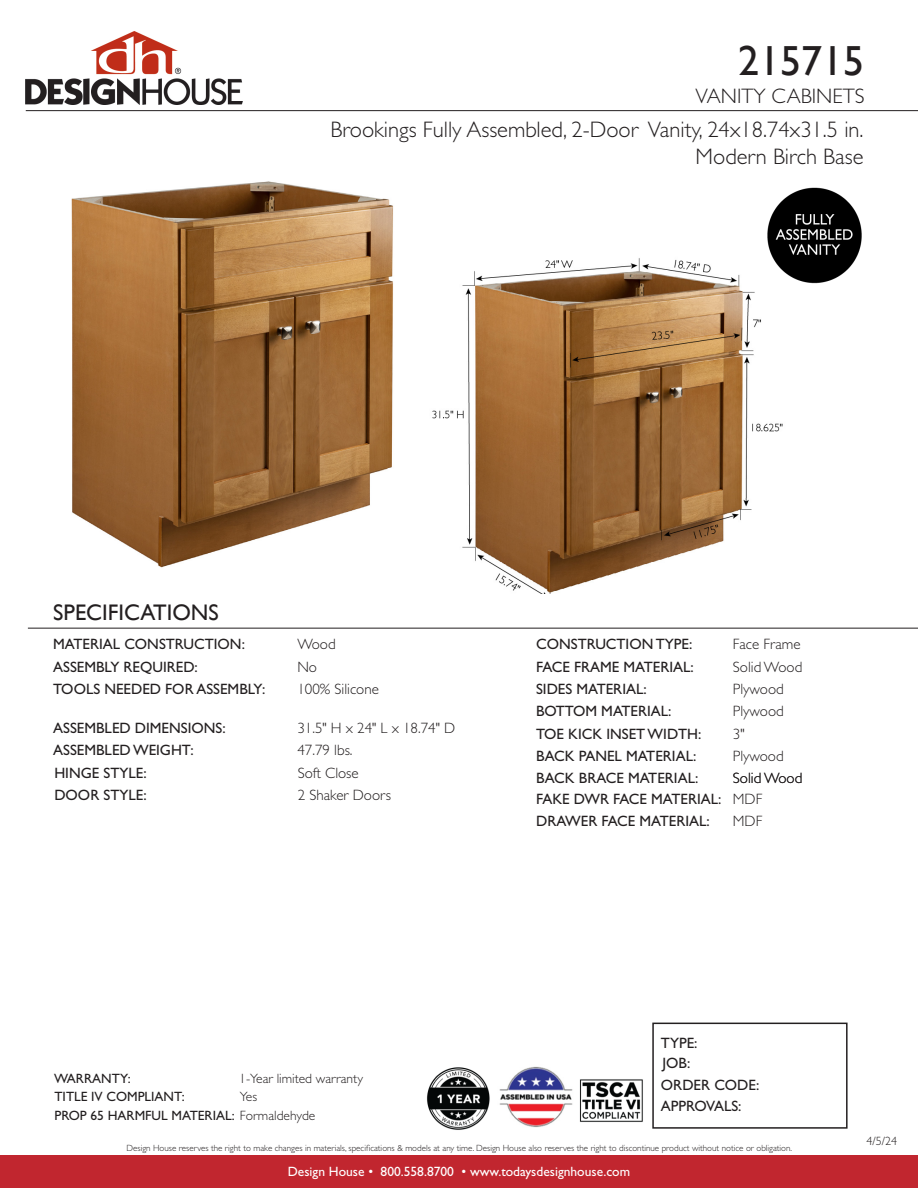
<style>
.page{position:relative;width:918px;height:1188px;background:#fff}
.page>*{position:absolute;margin:0;border:0;box-sizing:border-box;transform-origin:0 0}
.t1{font:42px "Gill Sans";color:#231f20}
.t2{font:300 22.5px "Gill Sans Std";color:#231f20}
.t3{font:22.5px "Gill Sans";color:#231f20}
.t4{font:300 21px "Gill Sans Std";color:#231f20}
.t5{font:15px "Gill Sans Std";color:#231f20}
.t6{font:300 15px "Gill Sans Std";color:#231f20}
.t7{font:13.5px "Gill Sans Std";color:#231f20}
.t8{font:13.5px "Gill Sans Std";color:#fff}
.t9{font:300 13.5px "Gill Sans Std";color:#231f20}
.t10{font:300 12px "Gill Sans Std";color:#231f20}
.t11{font:300 9px "Gill Sans Std";color:#231f20}
.s1{font-family:"Gill Sans"}
.s2{font-weight:300}
</style>
<div class="page">
<img style="left:71px;top:181px;width:322px;height:387px">
<div style="left:0;top:1156px;width:918px;height:32px;background:#c1262f"></div>
<img style="left:26px;top:32px;width:217px;height:73px">
<div style="left:652px;top:1023px;width:196px;height:106px;border:2px solid #231f20"></div>
<hr style="left:28px;top:628px;width:890px;height:1px;background:#231f20">
<img style="left:579px;top:1079px;width:64px;height:43px">
<img style="left:499px;top:1066px;width:74px;height:62px">
<img style="left:427px;top:1067px;width:63px;height:63px">
<hr style="left:26px;top:110px;width:892px;height:1px;background:#231f20">
<img style="left:432px;top:258px;width:351px;height:336px">
<img style="left:766px;top:187px;width:96px;height:98px">
<p class="t1" style="left:738px;top:36px;width:127px">215715</p>
<p class="t4" style="left:696px;top:84px;width:170px">VANITY CABINETS</p>
<p class="t2" style="left:330px;top:117px;width:535px">Brookings Fully Assembled, 2-Door Vanity, 24x18.74x31.5 <span class="s1">in.</span></p>
<p class="t2" style="left:696px;top:144px;width:169px">Modern Birch Base</p>
<p class="t3" style="left:53px;top:599px;width:167px">SPECIFICATIONS</p>
<p class="t5" style="left:53px;top:635px;width:193px">MATERIAL CONSTRUCTION:</p>
<p class="t5" style="left:53px;top:658px;width:146px">ASSEMBLY REQUIRED:</p>
<p class="t5" style="left:53px;top:680px;width:214px">TOOLS NEEDED FOR ASSEMBLY:</p>
<p class="t5" style="left:53px;top:720px;width:174px">ASSEMBLED DIMENSIONS:</p>
<p class="t5" style="left:53px;top:742px;width:142px">ASSEMBLED WEIGHT:</p>
<p class="t5" style="left:54px;top:764px;width:94px">HINGE STYLE:</p>
<p class="t5" style="left:54px;top:786px;width:94px">DOOR STYLE:</p>
<p class="t6" style="left:297px;top:635px;width:40px">Wood</p>
<p class="t6" style="left:297px;top:658px;width:21px">No</p>
<p class="t6" style="left:297px;top:680px;width:83px">100% Silicone</p>
<p class="t6" style="left:297px;top:720px;width:159px">31.5" H x 24" L x 18.74" D</p>
<p class="t6" style="left:297px;top:742px;width:57px">47.79 lbs.</p>
<p class="t6" style="left:298px;top:764px;width:63px">Soft Close</p>
<p class="t6" style="left:298px;top:786px;width:95px">2 Shaker Doors</p>
<p class="t5" style="left:536px;top:636px;width:158px">CONSTRUCTION TYPE:</p>
<p class="t6" style="left:733px;top:636px;width:69px">Face Frame</p>
<p class="t5" style="left:536px;top:658px;width:159px">FACE FRAME MATERIAL:</p>
<p class="t5" style="left:536px;top:680px;width:112px">SIDES MATERIAL:</p>
<p class="t6" style="left:733px;top:658px;width:71px">Solid Wood</p>
<p class="t6" style="left:733px;top:680px;width:52px">Plywood</p>
<p class="t5" style="left:536px;top:703px;width:137px">BOTTOM MATERIAL:</p>
<p class="t6" style="left:733px;top:703px;width:52px">Plywood</p>
<p class="t5" style="left:536px;top:725px;width:167px">TOE KICK INSET WIDTH:</p>
<p class="t6" style="left:733px;top:725px;width:13px">3"</p>
<p class="t5" style="left:536px;top:747px;width:162px">BACK PANEL MATERIAL:</p>
<p class="t5" style="left:536px;top:769px;width:164px">BACK BRACE MATERIAL:</p>
<p class="t6" style="left:733px;top:747px;width:52px">Plywood</p>
<p class="t6" style="left:733px;top:770px;width:71px">Solid Wood</p>
<p class="t6" style="left:733px;top:791px;width:31px">MDF</p>
<p class="t6" style="left:733px;top:812px;width:31px">MDF</p>
<p class="t5" style="left:536px;top:790px;width:187px">FAKE DWR FACE MATERIAL:</p>
<p class="t5" style="left:536px;top:812px;width:175px">DRAWER FACE MATERIAL:</p>
<p class="t7" style="left:54px;top:1071px;width:78px">WARRANTY:</p>
<p class="t9" style="left:239px;top:1071px;width:125px">1-Year limited warranty</p>
<p class="t7" style="left:54px;top:1088px;width:132px">TITLE IV COMPLIANT:</p>
<p class="t9" style="left:240px;top:1089px;width:19px">Yes</p>
<p class="t7" style="left:54px;top:1107px;width:262px">PROP 65 HARMFUL MATERIAL: <span class="s2">Formaldehyde</span></p>
<p class="t5" style="left:661px;top:1035px;width:38px">TYPE:</p>
<p class="t5" style="left:662px;top:1054px;width:29px">JOB:</p>
<p class="t5" style="left:661px;top:1077px;width:100px">ORDER CODE:</p>
<p class="t5" style="left:661px;top:1098px;width:82px">APPROVALS:</p>
<p class="t11" style="left:127px;top:1143px;width:667px">Design House reserves the right to make changes in materials, specifications &amp; models at any time. Design House also reserves the right to discontinue product without notice or obligation.</p>
<p class="t8" style="left:288px;top:1164px;width:344px">Design House • 800.558.8700 • www.todaysdesignhouse.com</p>
<p class="t10" style="left:866px;top:1134px;width:32px">4/5/24</p>
</div>
